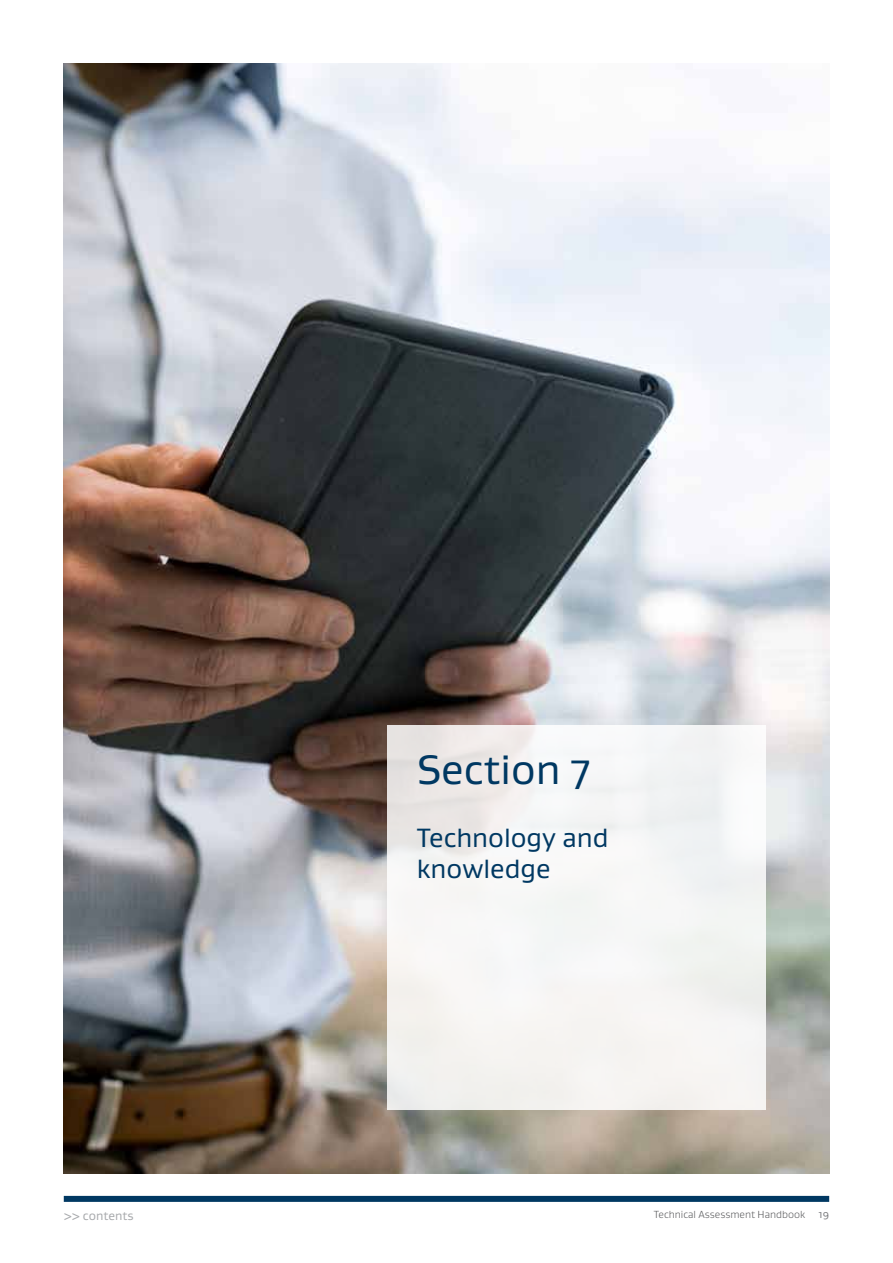
<style>
.page{position:relative;width:893px;height:1263px;background:#fff}
.page>*{position:absolute;margin:0;border:0;box-sizing:border-box;transform-origin:0 0}
.t1{font:42px "Gustan";color:#003862}
.t2{font:27px/31.5px "Gustan";color:#003862}
.t3{font:12.45px "Gustan";color:#a7a9ac}
.t4{font:300 10.5px "Gustan";color:#58595b}
.t5{font:10.5px "Gustan";color:#77787b}
</style>
<div class="page">
<div style="left:64px;top:1196px;width:765px;height:6px;background:#003862"></div>
<img style="left:64px;top:64px;width:765px;height:1109px">
<div style="left:387px;top:725px;width:378px;height:385px;background:linear-gradient(to right,#f2f0ee,#f5f6f6)"></div>
<h1 class="t1" style="left:417px;top:742px;width:175px">Section 7</h1>
<h2 class="t2" style="left:417px;top:821px;width:193px">Technology and knowledge</h2>
<p class="t3" style="left:64px;top:1208px;width:71px">&gt;&gt; contents</p>
<p class="t4" style="left:654px;top:1207px;width:153px">Technical Assessment Handbook</p>
<p class="t5" style="left:819px;top:1208px;width:12px">19</p>
</div>
